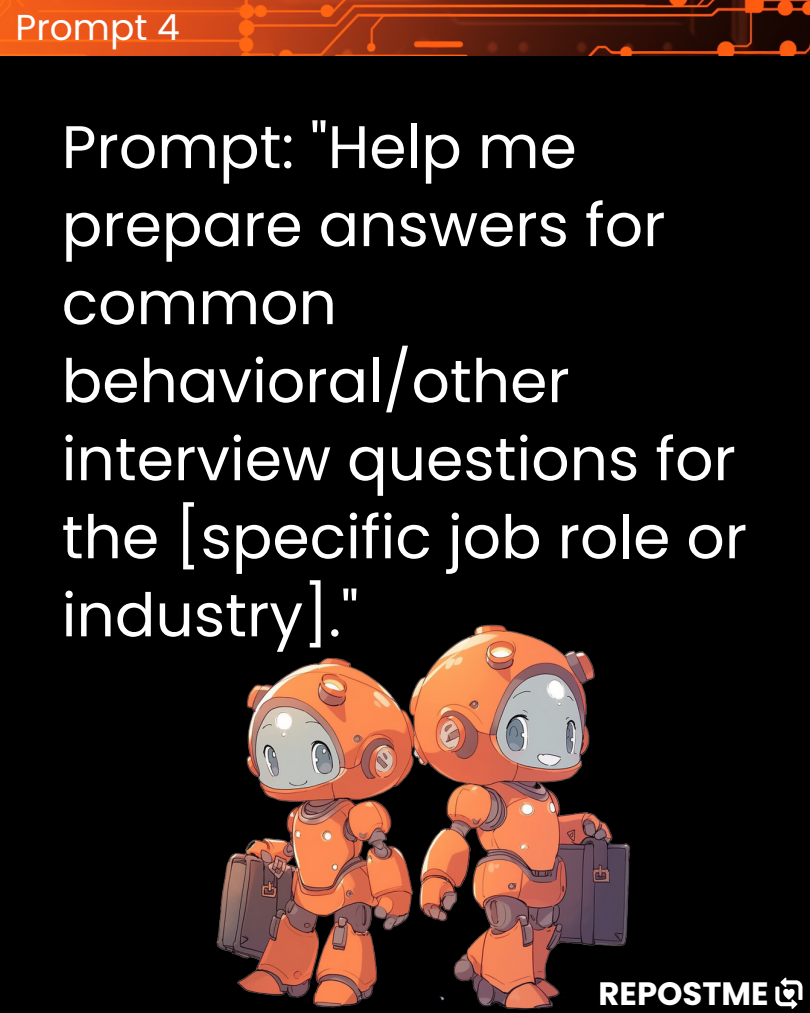
<style>
.page{position:relative;width:810px;height:1013px;background:#fff}
.page>*{position:absolute;margin:0;border:0;box-sizing:border-box;transform-origin:0 0}
.t1{font:60px/78px "Poppins";color:#fff}
.t2{font:36px "Poppins";color:#fff}
.t3{font:700 32.3px "Poppins";color:#fff}
</style>
<div class="page">
<div style="left:0;top:0;width:810px;height:1012px;background:#000"></div>
<img style="left:0;top:0;width:810px;height:55px">
<svg style="left:775px;top:977px;width:27px;height:31px"></svg>
<img style="left:216px;top:624px;width:415px;height:386px">
<p class="t2" style="left:16px;top:2px;width:166px">Prompt 4</p>
<p class="t1" style="left:62px;top:108px;width:687px">Prompt: "Help me prepare answers for common behavioral/other interview questions for the [specific job role or industry]."</p>
<p class="t3" style="left:598px;top:970px;width:172px">REPOSTME</p>
</div>
